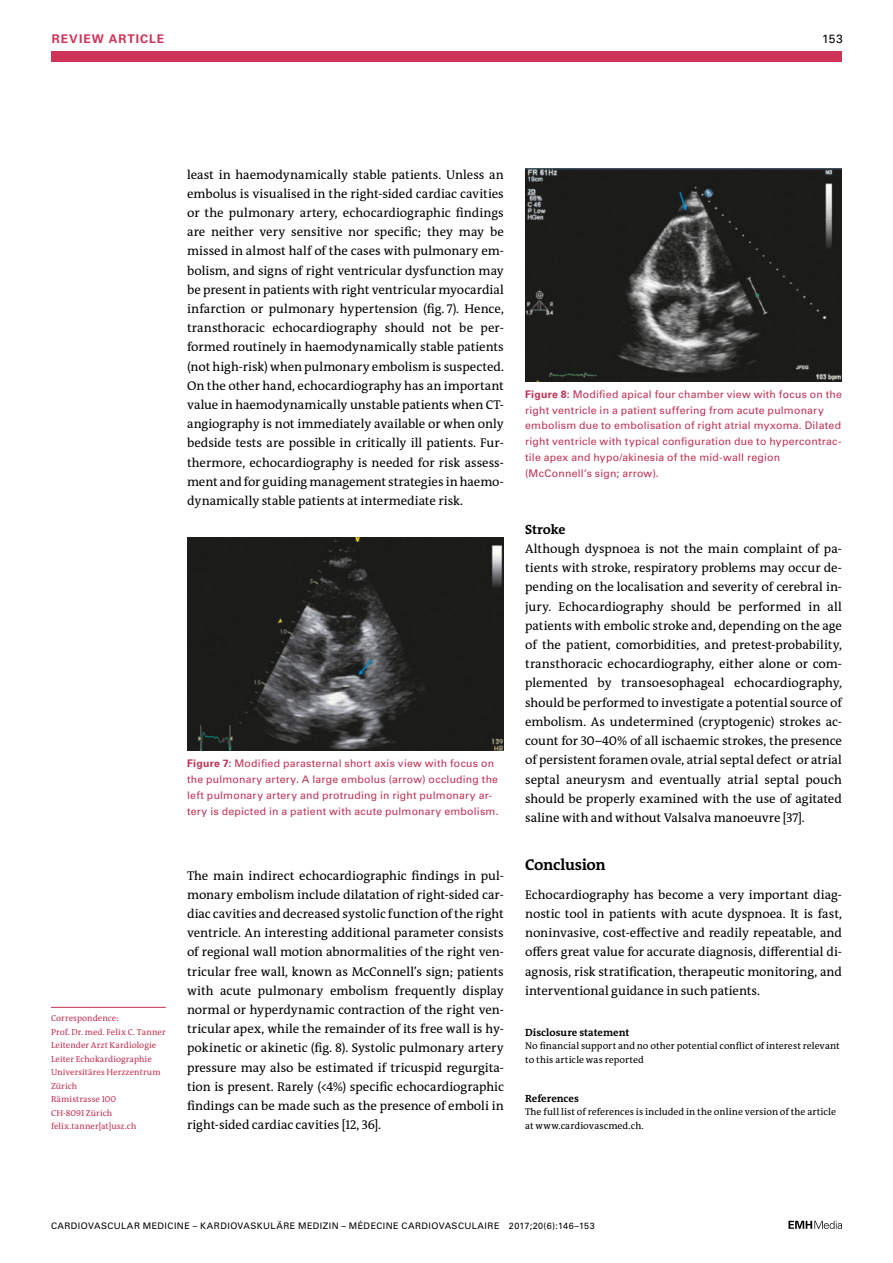
<style>
.page{position:relative;width:893px;height:1263px;background:#fff}
.page>*{position:absolute;margin:0;border:0;box-sizing:border-box;transform-origin:0 0}
.t1{font:700 15.75px "The Antiqua B W7";letter-spacing:-.025em;color:#000}
.t2{font:700 13.5px "The Antiqua B W7";letter-spacing:-.015em;color:#000}
.t3{font:12.75px/19.2px "The Antiqua B W5 Plain";letter-spacing:-.005em;color:#000;text-align:justify}
.t4{font:700 12px "Univers LT Std";color:#d03358}
.t5{font:12px "Univers LT Std";color:#000}
.t6{font:10.5px/15.8px "Univers LT Std";letter-spacing:.02em;color:#c13052}
.t7{font:700 10.5px "The Antiqua B W7";letter-spacing:.005em;color:#000}
.t8{font:9.75px/13.5px "The Antiqua B W5 Plain";letter-spacing:.005em;color:#000}
.t9{font:9px "Univers LT Std";letter-spacing:.05em;color:#000}
.t10{font:8.7px/13.5px "The Antiqua B W5 Plain";letter-spacing:.01em;color:#c13052}
.s1{font-weight:700}
</style>
<div class="page">
<div style="left:51px;top:51px;width:791px;height:11px;background:#d03358"></div>
<svg style="left:788px;top:1221px;width:54px;height:8px"></svg>
<img style="left:187px;top:537px;width:317px;height:214px">
<img style="left:525px;top:168px;width:317px;height:213px">
<hr style="left:51px;top:1007px;width:115px;height:1px;background:#c13052">
<p class="t4" style="left:52px;top:31px;width:19px">REVIEW</p>
<p class="t4" style="left:109px;top:31px;width:9px">ARTICLE</p>
<p class="t5" style="left:822px;top:31px;width:22px">153</p>
<p class="t10" style="left:51px;top:1012px;width:116px">Correspondence:<br>Prof. Dr. med. Felix C. Tanner<br>Leitender Arzt Kardiologie<br>Leiter Echokardiographie<br>Universitäres Herzzentrum<br>Zürich<br>Rämistrasse 100<br>CH-8091 Zürich felix.tanner[at]usz.ch</p>
<p class="t3" style="left:187px;top:165px;width:318px">least in haemodynamically stable patients. Unless an embolus is visualised in the right-sided cardiac cavities or the pulmonary artery, echocardiographic findings are neither very sensitive nor specific; they may be missed in almost half of the cases with pulmonary em&shy;bolism, and signs of right ventricular dysfunction may be present in patients with right ventricular myocardial infarction or pulmonary hypertension (fig. 7). Hence, transthoracic echocardiography should not be per&shy;formed routinely in haemodynamically stable patients (not high-risk) when pulmonary embolism is suspected.<br>On the other hand, echocardiography has an important value in haemodynamically unstable patients when CT&shy;angiography is not immediately available or when only bedside tests are possible in critically ill patients. Fur&shy;thermore, echocardiography is needed for risk assess&shy;ment and for guiding management strategies in haemo&shy;dynamically stable patients at intermediate risk.</p>
<p class="t6" style="left:187px;top:756px;width:313px"><span class="s1">FIGURE 7:</span> Modified parasternal short axis view with focus on the pulmonary artery. A large embolus (arrow) occluding the left pulmonary artery and protruding in right pulmonary ar&shy;tery is depicted in a patient with acute pulmonary embolism.</p>
<p class="t3" style="left:187px;top:866px;width:318px">The main indirect echocardiographic findings in pul&shy;monary embolism include dilatation of right-sided car&shy;diac cavities and decreased systolic function of the right ventricle. An interesting additional parameter consists of regional wall motion abnormalities of the right ven&shy;tricular free wall, known as McConnell’s sign; patients with acute pulmonary embolism frequently display normal or hyperdynamic contraction of the right ven&shy;tricular apex, while the remainder of its free wall is hy&shy;pokinetic or akinetic (fig. 8). Systolic pulmonary artery pressure may also be estimated if tricuspid regurgita&shy;tion is present. Rarely (&lt;4%) specific echocardiographic findings can be made such as the presence of emboli in right-sided cardiac cavities [12, 36].</p>
<p class="t6" style="left:525px;top:386px;width:318px"><span class="s1">FIGURE 8:</span> Modified apical four chamber view with focus on the right ventricle in a patient suffering from acute pulmonary embolism due to embolisation of right atrial myxoma. Dilated right ventricle with typical configuration due to hypercontrac&shy;tile apex and hypo/akinesia of the mid-wall region (McConnell’s sign; arrow).</p>
<p class="t2" style="left:525px;top:521px;width:42px">Stroke</p>
<p class="t3" style="left:525px;top:539px;width:318px">Although dyspnoea is not the main complaint of pa&shy;tients with stroke, respiratory problems may occur de&shy;pending on the localisation and severity of cerebral in&shy;jury. Echocardiography should be performed in all patients with embolic stroke and, depending on the age of the patient, comorbidities, and pretest-probability, transthoracic echocardiography, either alone or com&shy;plemented by transoesophageal echocardiography, should be performed to investigate a potential source of embolism. As undetermined (cryptogenic) strokes ac&shy;count for 30–40% of all ischaemic strokes, the presence of persistent foramen ovale, atrial septal defect or atrial septal aneurysm and eventually atrial septal pouch should be properly examined with the use of agitated saline with and without Valsalva manoeuvre [37].</p>
<p class="t1" style="left:525px;top:854px;width:82px">Conclusion</p>
<p class="t3" style="left:525px;top:885px;width:318px">Echocardiography has become a very important diag&shy;nostic tool in patients with acute dyspnoea. It is fast, noninvasive, cost-effective and readily repeatable, and offers great value for accurate diagnosis, differential di&shy;agnosis, risk stratification, therapeutic monitoring, and interventional guidance in such patients.</p>
<p class="t7" style="left:525px;top:1025px;width:106px">Disclosure statement</p>
<p class="t8" style="left:525px;top:1039px;width:316px">No financial support and no other potential conflict of interest relevant to this article was reported</p>
<p class="t7" style="left:525px;top:1091px;width:55px">References</p>
<p class="t8" style="left:525px;top:1105px;width:312px">The full list of references is included in the online version of the article at www.cardiovascmed.ch.</p>
<p class="t9" style="left:51px;top:1220px;width:545px">CARDIOVASCULAR MEDICINE – KARDIOVASKULÄRE MEDIZIN – MÉDECINE CARDIOVASCULAIRE 2017;20(6):146–153</p>
</div>
